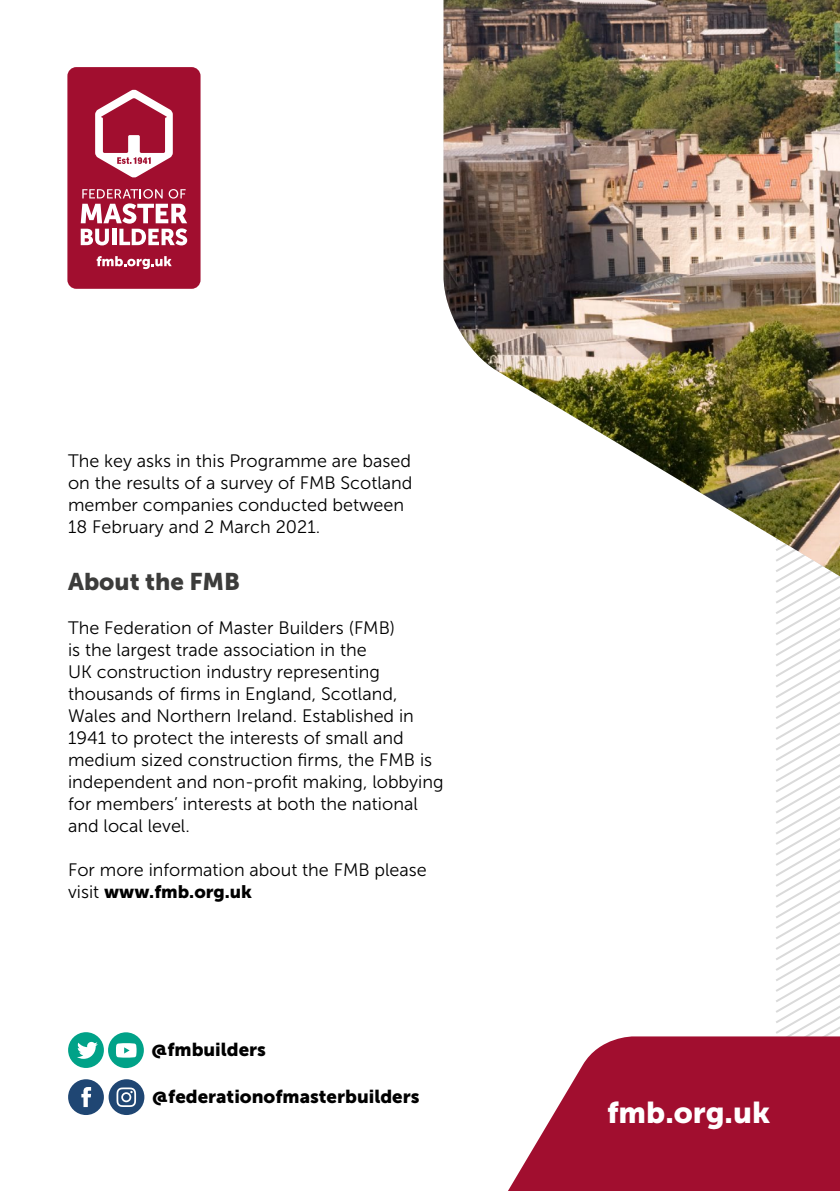
<style>
.page{position:relative;width:840px;height:1191px;background:#fff}
.page>*{position:absolute;margin:0;border:0;box-sizing:border-box;transform-origin:0 0}
.t1{font:30px "Museo Sans 900";color:#fff}
.t2{font:24px "Museo Sans 900";color:#3c3c3b}
.t3{font:18.6px "Museo Sans 900";color:#000}
.t4{font:18px/22px "Museo Sans 300";color:#000}
.t5{font:18px "Museo Sans 900";color:#000}
.s1{font-family:"Museo Sans 300"}
</style>
<div class="page">
<svg style="left:776px;top:705px;width:63px;height:331px"></svg>
<div style="left:67px;top:67px;width:133px;height:222px;background:#a10e2f;border-radius:9px"></div>
<svg style="left:81px;top:189px;width:106px;height:56px"></svg>
<svg style="left:95px;top:89px;width:78px;height:89px"></svg>
<svg style="left:97px;top:256px;width:75px;height:13px"></svg>
<svg style="left:508px;top:1036px;width:331px;height:155px;background:#ae304d"></svg>
<div style="left:68px;top:1032px;width:36px;height:36px;background:#00a288;border-radius:50%"></div>
<svg style="left:77px;top:1042px;width:21px;height:16px"></svg>
<div style="left:108px;top:1032px;width:36px;height:36px;background:#00a288;border-radius:50%"></div>
<svg style="left:116px;top:1043px;width:21px;height:14px"></svg>
<div style="left:68px;top:1079px;width:36px;height:36px;background:#1f4673;border-radius:50%"></div>
<svg style="left:81px;top:1087px;width:10px;height:20px"></svg>
<div style="left:108px;top:1079px;width:36px;height:36px;background:#1f4673;border-radius:50%"></div>
<svg style="left:116px;top:1087px;width:20px;height:20px"></svg>
<svg style="left:776px;top:576px;width:63px;height:129px"></svg>
<img style="left:443px;top:0;width:396px;height:576px">
<p class="t4" style="left:68px;top:450px;width:346px">The key asks in this Programme are based on the results of a survey of FMB Scotland member companies conducted between 18 February and 2 March 2021.</p>
<h2 class="t2" style="left:68px;top:567px;width:173px">About the FMB</h2>
<p class="t4" style="left:68px;top:616px;width:377px">The Federation of Master Builders (FMB)<br>is the largest trade association in the<br>UK construction industry representing thousands of firms in England, Scotland, Wales and Northern Ireland. Established in 1941 to protect the interests of small and medium sized construction firms, the FMB is independent and non-profit making, lobbying for members’ interests at both the national and local level.</p>
<p class="t4" style="left:68px;top:858px;width:360px">For more information about the FMB please</p>
<p class="t5" style="left:68px;top:881px;width:185px"><span class="s1">visit</span> www.fmb.org.uk</p>
<p class="t3" style="left:151px;top:1038px;width:116px">@fmbuilders</p>
<p class="t3" style="left:152px;top:1085px;width:269px">@federationofmasterbuilders</p>
<h1 class="t1" style="left:606px;top:1095px;width:164px">fmb.org.uk</h1>
</div>
